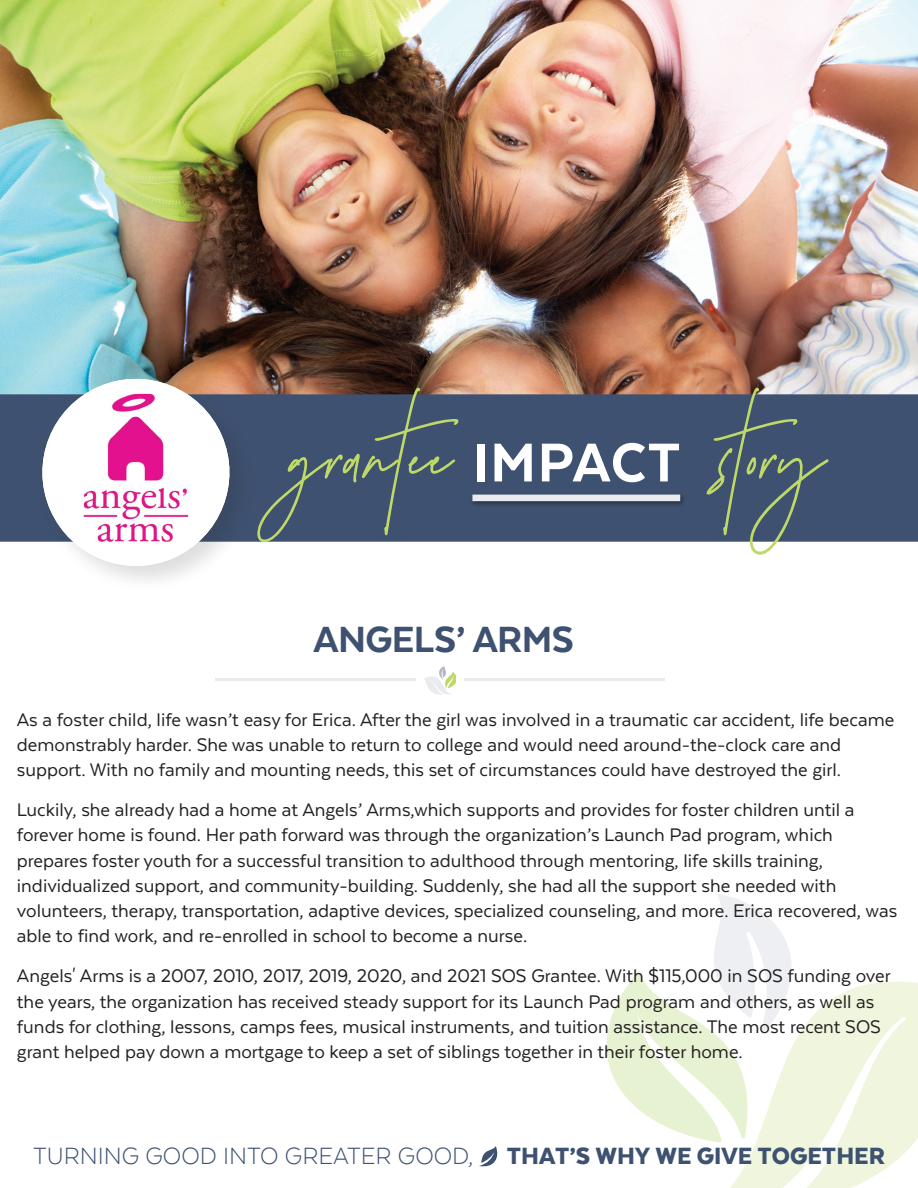
<style>
.page{position:relative;width:918px;height:1188px;background:#fff}
.page>*{position:absolute;margin:0;border:0;box-sizing:border-box;transform-origin:0 0}
.t1{font:800 62.85px "Texta";letter-spacing:.025em;color:#fff}
.t2{font:800 42px "Texta";letter-spacing:-.015em;color:#3e5170}
.t3{font:300 27.15px "Texta";color:#3d5171}
.t4{font:21px/25.2px "Texta";color:#231f20}
.s1{font-weight:900}
</style>
<div class="page">
<img style="left:0;top:0;width:918px;height:394px">
<svg style="left:730px;top:981px;width:188px;height:207px;fill:#eff6dd"></svg>
<svg style="left:606px;top:894px;width:212px;height:249px"></svg>
<svg style="left:479px;top:1146px;width:19px;height:21px"></svg>
<hr style="left:215px;top:679px;width:201px;height:2px;background:#e8eaee">
<svg style="left:425px;top:666px;width:31px;height:29px"></svg>
<hr style="left:464px;top:679px;width:201px;height:2px;background:#e8eaee">
<div style="left:0;top:394px;width:918px;height:148px;background:#3e5170"></div>
<img style="left:132px;top:367px;width:131px;height:214px">
<svg style="left:30px;top:366px;width:212px;height:213px"></svg>
<img style="left:84px;top:394px;width:104px;height:148px">
<svg style="left:257px;top:386px;width:203px;height:157px;background:#4b5b6e"></svg>
<svg style="left:706px;top:386px;width:123px;height:169px;background:#5e6d7c"></svg>
<img style="left:469px;top:491px;width:219px;height:18px">
<div style="left:472px;top:495px;width:208px;height:6px;background:#eaebef"></div>
<h1 class="t1" style="left:472px;top:430px;width:210px">IMPACT</h1>
<h2 class="t2" style="left:314px;top:618px;width:262px">ANGELS’ ARMS</h2>
<p class="t4" style="left:17px;top:707px;width:879px">As a foster child, life wasn’t easy for Erica. After the girl was involved in a traumatic car accident, life became demonstrably harder. She was unable to return to college and would need around-the-clock care and support. With no family and mounting needs, this set of circumstances could have destroyed the girl.</p>
<p class="t4" style="left:17px;top:797px;width:882px">Luckily, she already had a home at Angels’ Arms,which supports and provides for foster children until a forever home is found. Her path forward was through the organization’s Launch Pad program, which prepares foster youth for a successful transition to adulthood through mentoring, life skills training, individualized support, and community-building. Suddenly, she had all the support she needed with volunteers, therapy, transportation, adaptive devices, specialized counseling, and more. Erica recovered, was able to find work, and re-enrolled in school to become a nurse.</p>
<p class="t4" style="left:17px;top:963px;width:875px">Angels' Arms is a 2007, 2010, 2017, 2019, 2020, and 2021 SOS Grantee. With $115,000 in SOS funding over the years, the organization has received steady support for its Launch Pad program and others, as well as funds for clothing, lessons, camps fees, musical instruments, and tuition assistance. The most recent SOS grant helped pay down a mortgage to keep a set of siblings together in their foster home.</p>
<p class="t3" style="left:33px;top:1142px;width:853px">TURNING GOOD INTO GREATER GOOD, <span class="s1">THAT’S WHY WE GIVE TOGETHER</span></p>
</div>
